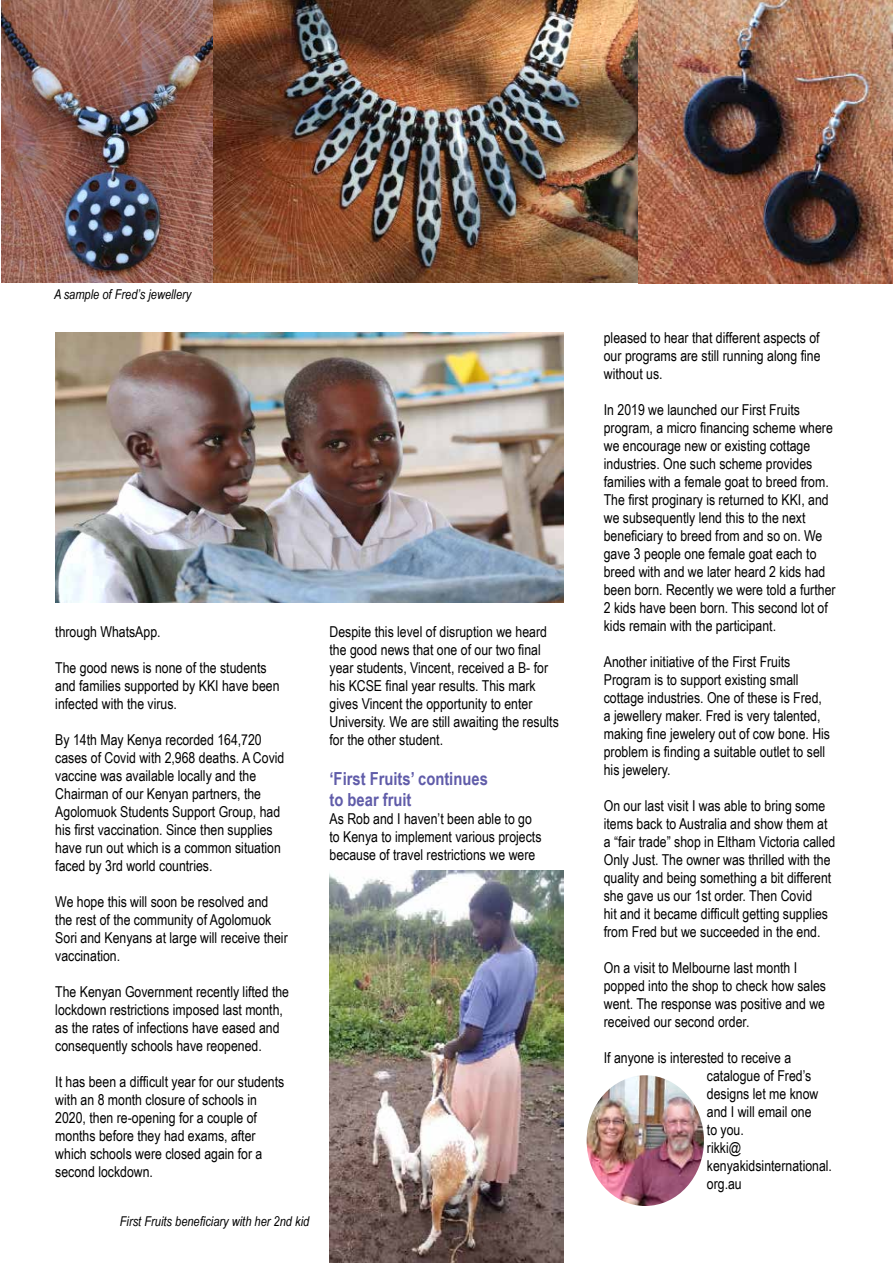
<style>
.page{position:relative;width:893px;height:1263px;background:#fff}
.page>*{position:absolute;margin:0;border:0;box-sizing:border-box;transform-origin:0 0}
.t1{font:700 18px/21.6px "Arial Narrow";color:#605ca9}
.t2{font:15px/18px "Arial Narrow";color:#000}
.t3{font:italic 13.5px "Arial Narrow";color:#000}
</style>
<div class="page">
<img style="left:588px;top:1076px;width:115px;height:129px">
<div style="left:584px;top:1072px;width:123px;height:137px;border:3px solid #fff;border-radius:50%"></div>
<img style="left:55px;top:332px;width:508px;height:270px">
<img style="left:330px;top:870px;width:233px;height:393px">
<img style="left:1px;top:0;width:892px;height:283px">
<p class="t3" style="left:54px;top:285px;width:139px">A sample of Fred’s jewellery</p>
<p class="t2" style="left:55px;top:622px;width:107px">through WhatsApp.</p>
<p class="t2" style="left:55px;top:658px;width:226px">The good news is none of the students and families supported by KKI have been infected with the virus.</p>
<p class="t2" style="left:55px;top:730px;width:231px">By 14th May Kenya recorded 164,720 cases of Covid with 2,968 deaths. A Covid vaccine was available locally and the Chairman of our Kenyan partners, the Agolomuok Students Support Group, had his first vaccination. Since then supplies have run out which is a common situation faced by 3rd world countries.</p>
<p class="t2" style="left:55px;top:892px;width:234px">We hope this will soon be resolved and the rest of the community of Agolomuok Sori and Kenyans at large will receive their vaccination.</p>
<p class="t2" style="left:55px;top:982px;width:235px">The Kenyan Government recently lifted the lockdown restrictions imposed last month, as the rates of infections have eased and consequently schools have reopened.</p>
<p class="t2" style="left:55px;top:1072px;width:231px">It has been a difficult year for our students with an 8 month closure of schools in 2020, then re-opening for a couple of months before they had exams, after which schools were closed again for a second lockdown.</p>
<p class="t3" style="left:120px;top:1212px;width:191px">First Fruits beneficiary with her 2nd kid</p>
<p class="t2" style="left:330px;top:622px;width:231px">Despite this level of disruption we heard the good news that one of our two final year students, Vincent, received a B- for his KCSE final year results. This mark gives Vincent the opportunity to enter University. We are still awaiting the results for the other student.</p>
<p class="t1" style="left:330px;top:767px;width:160px">‘First Fruits’ continues to bear fruit</p>
<p class="t2" style="left:330px;top:809px;width:213px">As Rob and I haven’t been able to go to Kenya to implement various projects because of travel restrictions we were</p>
<p class="t2" style="left:604px;top:328px;width:218px;text-align:justify">pleased to hear that different aspects of our programs are still running along fine without us.</p>
<p class="t2" style="left:604px;top:400px;width:233px">In 2019 we launched our First Fruits program, a micro financing scheme where we encourage new or existing cottage industries. One such scheme provides families with a female goat to breed from.<br>The first proginary is returned to KKI, and we subsequently lend this to the next beneficiary to breed from and so on. We gave 3 people one female goat each to breed with and we later heard 2 kids had been born. Recently we were told a further 2 kids have been born. This second lot of kids remain with the participant.</p>
<p class="t2" style="left:604px;top:652px;width:228px">Another initiative of the First Fruits Program is to support existing small cottage industries. One of these is Fred, a jewellery maker. Fred is very talented, making fine jewelery out of cow bone. His problem is finding a suitable outlet to sell his jewelery.</p>
<p class="t2" style="left:604px;top:796px;width:233px">On our last visit I was able to bring some items back to Australia and show them at a “fair trade” shop in Eltham Victoria called Only Just. The owner was thrilled with the quality and being something a bit different she gave us our 1st order. Then Covid<br>hit and it became difficult getting supplies from Fred but we succeeded in the end.</p>
<p class="t2" style="left:604px;top:958px;width:224px">On a visit to Melbourne last month I popped into the shop to check how sales went. The response was positive and we received our second order.</p>
<p class="t2" style="left:707px;top:1048px;width:127px;text-indent:-103px">If anyone is interested to receive a catalogue of Fred’s designs let me know and I will email one<br>to you.<br>rikki@ kenyakidsinternational. org.au</p>
</div>
